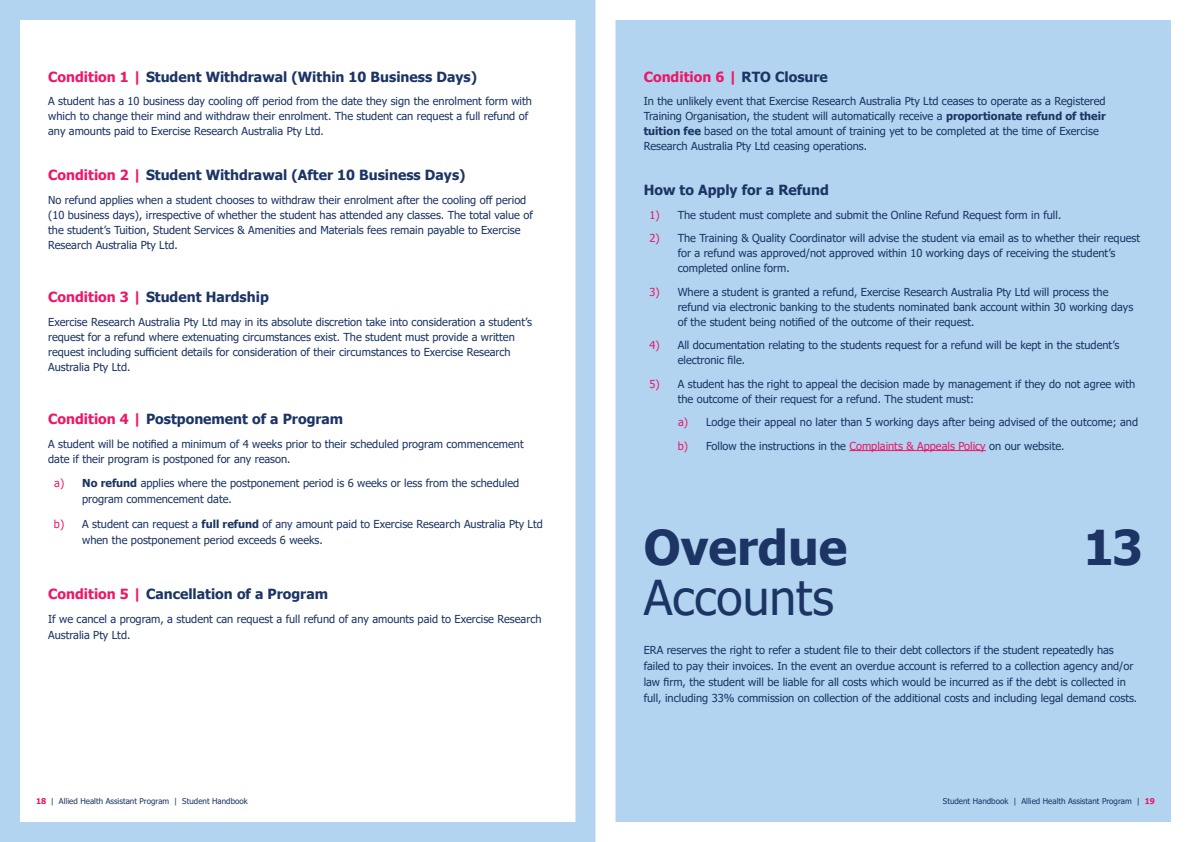
<style>
.page{position:relative;width:1191px;height:842px;background:#fff}
.page>*{position:absolute;margin:0;border:0;box-sizing:border-box;transform-origin:0 0}
.t1{font:700 48px "Tahoma";color:#1c3564}
.t2{font:48px "Tahoma";color:#1c3564}
.t3{font:700 14px "Tahoma";color:#1c3564}
.t4{font:700 14px "Tahoma";color:#ed1768}
.t5{font:11px/15px "Tahoma";color:#1c3564}
.t6{font:8px "Tahoma";color:#1c3564}
.s1{color:#ed1768}
.s2{font-weight:700}
.s3{color:#1c3564}
.s4{font-weight:700;color:#ed1768}
</style>
<div class="page">
<div style="left:595px;top:0;width:596px;height:842px;background:#b2d4f0"></div>
<div style="left:595px;top:0;width:596px;height:842px;border:20px solid #fff"></div>
<div style="left:0;top:0;width:595px;height:842px;border:20px solid #b2d4f0"></div>
<hr style="left:849px;top:450px;width:136px;height:1px;background:#ed1768">
<p class="t3" style="left:48px;top:67px;width:430px"><span class="s1">Condition 1 |</span> Student Withdrawal (Within 10 Business Days)</p>
<p class="t5" style="left:48px;top:94px;width:485px">A student has a 10 business day cooling off period from the date they sign the enrolment form with which to change their mind and withdraw their enrolment. The student can request a full refund of any amounts paid to Exercise Research Australia Pty Ltd.</p>
<p class="t3" style="left:48px;top:165px;width:419px"><span class="s1">Condition 2 |</span> Student Withdrawal (After 10 Business Days)</p>
<p class="t5" style="left:48px;top:193px;width:486px">No refund applies when a student chooses to withdraw their enrolment after the cooling off period (10 business days), irrespective of whether the student has attended any classes. The total value of the student’s Tuition, Student Services &amp; Amenities and Materials fees remain payable to Exercise Research Australia Pty Ltd.</p>
<p class="t3" style="left:48px;top:287px;width:222px"><span class="s1">Condition 3 |</span> Student Hardship</p>
<p class="t5" style="left:48px;top:315px;width:485px">Exercise Research Australia Pty Ltd may in its absolute discretion take into consideration a student’s request for a refund where extenuating circumstances exist. The student must provide a written request including sufficient details for consideration of their circumstances to Exercise Research Australia Pty Ltd.</p>
<p class="t3" style="left:48px;top:409px;width:297px"><span class="s1">Condition 4 |</span> Postponement of a Program</p>
<p class="t5" style="left:48px;top:437px;width:477px">A student will be notified a minimum of 4 weeks prior to their scheduled program commencement date if their program is postponed for any reason.</p>
<p class="t5" style="left:82px;top:476px;width:438px;line-height:16px;text-indent:-28px"><span class="s1">a)</span> <span class="s2">No refund</span> applies where the postponement period is 6 weeks or less from the scheduled program commencement date.</p>
<p class="t5" style="left:82px;top:516px;width:462px;line-height:16px;text-indent:-28px"><span class="s1">b)</span> A student can request a <span class="s2">full refund</span> of any amount paid to Exercise Research Australia Pty Ltd when the postponement period exceeds 6 weeks.</p>
<p class="t3" style="left:48px;top:584px;width:281px"><span class="s1">Condition 5 |</span> Cancellation of a Program</p>
<p class="t5" style="left:48px;top:611px;width:495px;line-height:16px">If we cancel a program, a student can request a full refund of any amounts paid to Exercise Research<br>Australia Pty Ltd.</p>
<p class="t4" style="left:643px;top:67px;width:186px">Condition 6 | <span class="s3">RTO Closure</span></p>
<p class="t5" style="left:643px;top:94px;width:464px">In the unlikely event that Exercise Research Australia Pty Ltd ceases to operate as a Registered Training Organisation, the student will automatically receive a <span class="s2">proportionate refund of their tuition fee</span> based on the total amount of training yet to be completed at the time of Exercise Research Australia Pty Ltd ceasing operations.</p>
<p class="t3" style="left:643px;top:180px;width:187px">How to Apply for a Refund</p>
<p class="t5" style="left:649px;top:208px;width:413px"><span class="s1">1)</span> The student must complete and submit the Online Refund Request form in full.</p>
<p class="t5" style="left:677px;top:231px;width:464px;text-indent:-28px"><span class="s1">2)</span> The Training &amp; Quality Coordinator will advise the student via email as to whether their request for a refund was approved/not approved within 10 working days of receiving the student’s completed online form.</p>
<p class="t5" style="left:677px;top:285px;width:457px;text-indent:-28px"><span class="s1">3)</span> Where a student is granted a refund, Exercise Research Australia Pty Ltd will process the refund via electronic banking to the students nominated bank account within 30 working days of the student being notified of the outcome of their request.</p>
<p class="t5" style="left:677px;top:338px;width:443px;text-indent:-28px"><span class="s1">4)</span> All documentation relating to the students request for a refund will be kept in the student’s electronic file.</p>
<p class="t5" style="left:677px;top:377px;width:459px;text-indent:-28px"><span class="s1">5)</span> A student has the right to appeal the decision made by management if they do not agree with the outcome of their request for a refund. The student must:</p>
<p class="t5" style="left:678px;top:411px;width:462px;line-height:23.5px"><span class="s1">a)</span> Lodge their appeal no later than 5 working days after being advised of the outcome; and <span class="s1">b)</span> Follow the instructions in the <span class="s1">Complaints &amp; Appeals Policy</span> on our website.</p>
<h1 class="t1" style="left:643px;top:514px;width:205px">Overdue</h1>
<h1 class="t2" style="left:643px;top:565px;width:191px">Accounts</h1>
<p class="t5" style="left:643px;top:642px;width:495px;line-height:16px">ERA reserves the right to refer a student file to their debt collectors if the student repeatedly has failed to pay their invoices. In the event an overdue account is referred to a collection agency and/or law firm, the student will be liable for all costs which would be incurred as if the debt is collected in full, including 33% commission on collection of the additional costs and including legal demand costs.</p>
<h1 class="t1" style="left:1083px;top:514px;width:61px">13</h1>
<p class="t6" style="left:36px;top:796px;width:213px"><span class="s4">18</span> | Allied Health Assistant Program | Student Handbook</p>
<p class="t6" style="left:943px;top:796px;width:214px">Student Handbook | Allied Health Assistant Program | <span class="s4">19</span></p>
</div>
